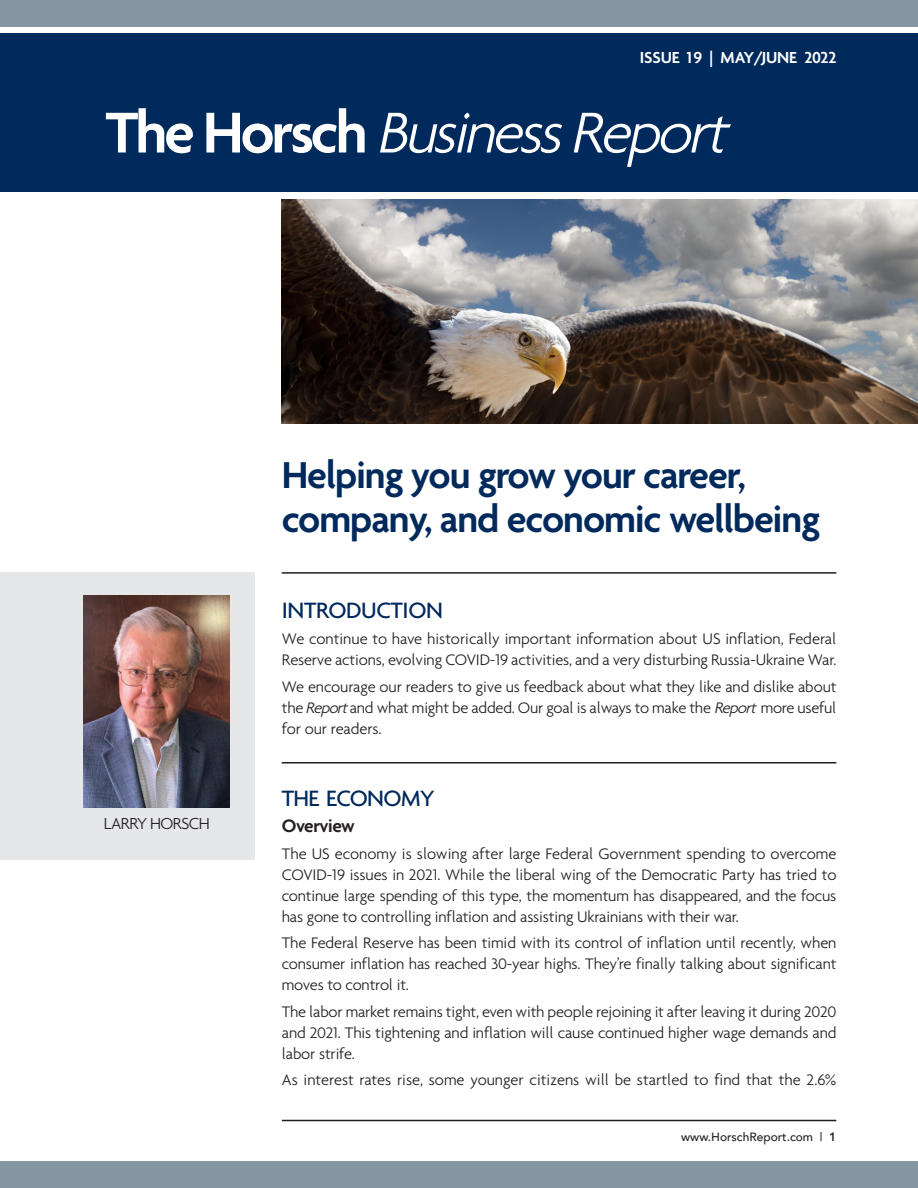
<style>
.page{position:relative;width:918px;height:1188px;background:#fff}
.page>*{position:absolute;margin:0;border:0;box-sizing:border-box;transform-origin:0 0}
.t1{font:italic 300 62.25px "Agenda";color:#fff}
.t2{font:600 40.5px/44.1px "Agenda";letter-spacing:-.025em;color:#00295c}
.t3{font:500 24px "Agenda";letter-spacing:-.015em;color:#00295c}
.t4{font:600 19.5px "Agenda";letter-spacing:-.025em;color:#231f20}
.t5{font:600 17.25px "Agenda";letter-spacing:-.01em;color:#fff}
.t6{font:300 17.25px "Agenda";letter-spacing:-.03em;color:#231f20}
.t7{font:300 16.5px/21px "Agenda";letter-spacing:-.01em;color:#231f20;text-align:justify}
.t8{font:500 12px "Avenir";color:#231f20}
.s1{font-weight:600;font-style:normal}
.s2{font-style:italic}
.s3{font-weight:800}
</style>
<div class="page">
<div style="left:0;top:572px;width:255px;height:288px;background:#e6e7e9"></div>
<div style="left:0;top:33px;width:918px;height:158px;background:#00295c"></div>
<div style="left:0;top:0;width:918px;height:27px;background:#8595a1"></div>
<div style="left:0;top:1161px;width:918px;height:27px;background:#8595a1"></div>
<img style="left:282px;top:199px;width:636px;height:225px">
<img style="left:84px;top:595px;width:146px;height:213px">
<hr style="left:282px;top:1120px;width:554px;height:1px;background:#231f20">
<hr style="left:282px;top:572px;width:554px;height:2px;background:#231f20">
<hr style="left:282px;top:762px;width:554px;height:2px;background:#231f20">
<p class="t5" style="left:640px;top:50px;width:198px">ISSUE 19 | MAY/JUNE 2022</p>
<p class="t1" style="left:106px;top:108px;width:635px"><span class="s1">T h e H o r s c h</span> BusinessReport</p>
<p class="t2" style="left:282px;top:457px;width:540px">Helping you grow your career, company, and economic wellbeing</p>
<p class="t6" style="left:104px;top:816px;width:107px">LARRY HORSCH</p>
<p class="t3" style="left:282px;top:601px;width:163px">INTRODUCTION</p>
<p class="t7" style="left:282px;top:630px;width:556px">We continue to have historically important information about US inflation, Federal<br>Reserve actions, evolving COVID-19 activities, and a very disturbing Russia-Ukraine War.</p>
<p class="t7" style="left:282px;top:677px;width:556px">We encourage our readers to give us feedback about what they like and dislike about the <span class="s2">Report</span>and what might be added. Our goal is always to make the <span class="s2">Report</span> more useful for our readers.</p>
<p class="t3" style="left:282px;top:789px;width:154px">THE ECONOMY</p>
<p class="t4" style="left:282px;top:818px;width:74px">Overview</p>
<p class="t7" style="left:282px;top:844px;width:556px">The US economy is slowing after large Federal Government spending to overcome COVID-19 issues in 2021. While the liberal wing of the Democratic Party has tried to continue large spending of this type, the momentum has disappeared, and the focus has gone to controlling inflation and assisting Ukrainians with their war.</p>
<p class="t7" style="left:282px;top:934px;width:556px">The Federal Reserve has been timid with its control of inflation until recently, when consumer inflation has reached 30-year highs. They’re finally talking about significant moves to control it.</p>
<p class="t7" style="left:282px;top:1002px;width:556px">The labor market remains tight, even with people rejoining it after leaving it during 2020 and 2021. This tightening and inflation will cause continued higher wage demands and labor strife.</p>
<p class="t7" style="left:282px;top:1071px;width:556px">As interest rates rise, some younger citizens will be startled to find that the 2.6%</p>
<p class="t8" style="left:681px;top:1129px;width:157px">www.HorschReport.com | <span class="s3">1</span></p>
</div>
